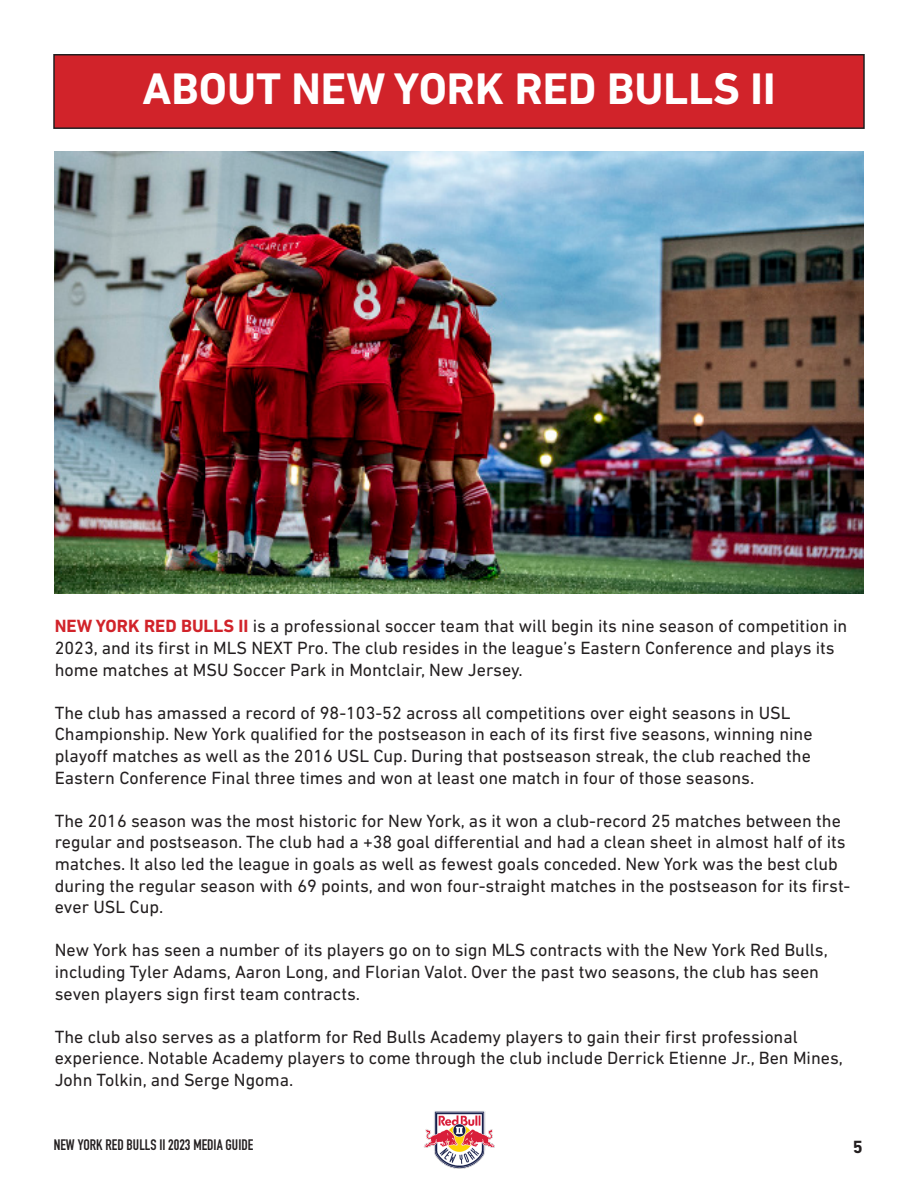
<style>
.page{position:relative;width:918px;height:1188px;background:#fff}
.page>*{position:absolute;margin:0;border:0;box-sizing:border-box;transform-origin:0 0}
.t1{font:700 45px "DIN Next LT Pro";color:#fff}
.t2{font:18px/21.6px "DIN Next LT Pro";color:#231f20}
.t3{font:700 18px "DIN Next LT Pro";color:#231f20}
.t4{font:700 15px "DIN Condensed";color:#231f20}
.s1{font-weight:700;color:#d1232a}
</style>
<div class="page">
<img style="left:424px;top:1111px;width:71px;height:58px">
<div style="left:54px;top:55px;width:810px;height:73px;background:#d1232a"></div>
<div style="left:53px;top:54px;width:812px;height:75px;border:2px solid #231f20"></div>
<img style="left:54px;top:151px;width:810px;height:443px">
<p class="t1" style="left:143px;top:63px;width:634px">ABOUT NEW YORK RED BULLS II</p>
<p class="t2" style="left:55px;top:615px;width:794px"><span class="s1">NEW YORK RED BULLS II</span> is a professional soccer team that will begin its nine season of competition in<br>2023, and its first in MLS NEXT Pro. The club resides in the league’s Eastern Conference and plays its home matches at MSU Soccer Park in Montclair, New Jersey.</p>
<p class="t2" style="left:55px;top:702px;width:759px">The club has amassed a record of 98-103-52 across all competitions over eight seasons in USL Championship. New York qualified for the postseason in each of its first five seasons, winning nine playoff matches as well as the 2016 USL Cup. During that postseason streak, the club reached the Eastern Conference Final three times and won at least one match in four of those seasons.</p>
<p class="t2" style="left:55px;top:810px;width:797px">The 2016 season was the most historic for New York, as it won a club-record 25 matches between the regular and postseason. The club had a +38 goal differential and had a clean sheet in almost half of its matches. It also led the league in goals as well as fewest goals conceded. New York was the best club during the regular season with 69 points, and won four-straight matches in the postseason for its first&shy;ever USL Cup.</p>
<p class="t2" style="left:55px;top:939px;width:775px">New York has seen a number of its players go on to sign MLS contracts with the New York Red Bulls, including Tyler Adams, Aaron Long, and Florian Valot. Over the past two seasons, the club has seen seven players sign first team contracts.</p>
<p class="t2" style="left:55px;top:1026px;width:790px">The club also serves as a platform for Red Bulls Academy players to gain their first professional experience. Notable Academy players to come through the club include Derrick Etienne Jr., Ben Mines,<br>John Tolkin, and Serge Ngoma.</p>
<p class="t4" style="left:54px;top:1135px;width:201px">NEW YORK RED BULLS II 2023 MEDIA GUIDE</p>
<p class="t3" style="left:853px;top:1136px;width:12px">5</p>
</div>
